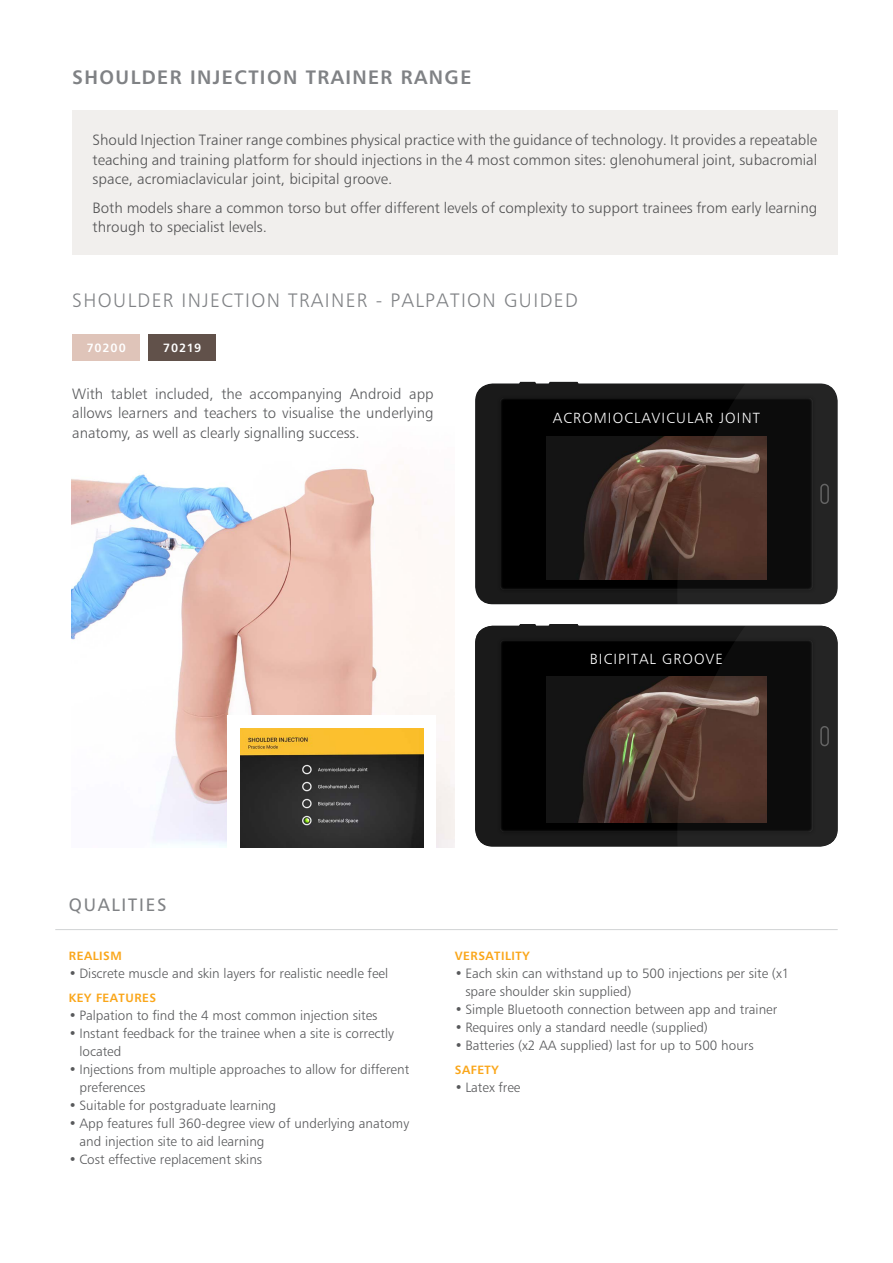
<style>
.page{position:relative;width:893px;height:1263px;background:#fff}
.page>*{position:absolute;margin:0;border:0;box-sizing:border-box;transform-origin:0 0}
.t1{font:19.5px "Humanist 777 BT Light B";letter-spacing:.07em;color:#808285}
.t2{font:19.5px "Humanist 777 BT Bold B";letter-spacing:.07em;color:#808285}
.t3{font:18px "Humanist 777 BT Roman B";letter-spacing:.1em;color:#808285}
.t4{font:15px/19.5px "Humanist 777 BT Light B";color:#58595b;text-align:justify}
.t5{font:14.7px "Humanist 777 BT Light B";letter-spacing:.075em;color:#fff}
.t6{font:13.5px/18px "Humanist 777 BT Light B";color:#58595b}
.t7{font:12px "Humanist 777 BT Bold B";letter-spacing:.04em;color:#faa61a}
.t8{font:12px "Humanist 777 BT Bold B";letter-spacing:.065em;color:#fff}
</style>
<div class="page">
<img style="left:71px;top:468px;width:384px;height:379px">
<div style="left:72px;top:111px;width:766px;height:144px;background:#f1efed"></div>
<div style="left:227px;top:715px;width:209px;height:145px;background:#fff"></div>
<img style="left:240px;top:728px;width:183px;height:119px">
<div style="left:72px;top:334px;width:68px;height:26px;background:#dfc4b9"></div>
<div style="left:148px;top:334px;width:68px;height:26px;background:#61514a"></div>
<svg style="left:475px;top:382px;width:202px;height:222px;background:#292929"></svg>
<svg style="left:475px;top:624px;width:348px;height:222px;background:#313131"></svg>
<div style="left:485px;top:387px;width:341px;height:204px;background:#fff;opacity:.3"></div>
<div style="left:485px;top:629px;width:341px;height:204px;background:#fff;opacity:.3"></div>
<img style="left:546px;top:436px;width:131px;height:143px">
<svg style="left:677px;top:383px;width:161px;height:221px;background:#302522"></svg>
<img style="left:546px;top:677px;width:131px;height:145px">
<svg style="left:677px;top:626px;width:161px;height:220px;background:#302521"></svg>
<hr style="left:55px;top:929px;width:783px;height:1px;background:#d1d3d4">
<h1 class="t2" style="left:72px;top:65px;width:401px">SHOULDER INJECTION TRAINER RANGE</h1>
<p class="t4" style="left:93px;top:130px;width:726px">Should Injection Trainer range combines physical practice with the guidance of technology. It provides a repeatable teaching and training platform for should injections in the 4 most common sites: glenohumeral joint, subacromial space, acromiaclavicular joint, bicipital groove.</p>
<p class="t4" style="left:93px;top:197px;width:726px">Both models share a common torso but offer different levels of complexity to support trainees from early learning through to specialist levels.</p>
<h1 class="t1" style="left:72px;top:288px;width:507px">SHOULDER INJECTION TRAINER - PALPATION GUIDED</h1>
<p class="t8" style="left:87px;top:340px;width:41px">70200</p>
<p class="t8" style="left:163px;top:340px;width:40px">70219</p>
<p class="t4" style="left:72px;top:383px;width:363px">With tablet included, the accompanying Android app allows learners and teachers to visualise the underlying anatomy, as well as clearly signalling success.</p>
<p class="t5" style="left:553px;top:408px;width:209px">ACROMIOCLAVICULAR JOINT</p>
<p class="t5" style="left:590px;top:650px;width:135px">BICIPITAL GROOVE</p>
<h2 class="t3" style="left:69px;top:893px;width:99px">QUALITIES</h2>
<p class="t7" style="left:69px;top:948px;width:54px">REALISM</p>
<p class="t6" style="left:69px;top:964px;width:321px">• Discrete muscle and skin layers for realistic needle feel</p>
<p class="t7" style="left:69px;top:990px;width:89px">KEY FEATURES</p>
<p class="t6" style="left:69px;top:1006px;width:310px">• Palpation to find the 4 most common injection sites</p>
<p class="t6" style="left:79px;top:1024px;width:316px;text-indent:-11px">• Instant feedback for the trainee when a site is correctly located</p>
<p class="t6" style="left:79px;top:1060px;width:331px;text-indent:-11px">• Injections from multiple approaches to allow for different preferences</p>
<p class="t6" style="left:69px;top:1096px;width:209px">• Suitable for postgraduate learning</p>
<p class="t6" style="left:79px;top:1114px;width:331px;text-indent:-11px">• App features full 360-degree view of underlying anatomy and injection site to aid learning</p>
<p class="t6" style="left:69px;top:1150px;width:195px">• Cost effective replacement skins</p>
<p class="t7" style="left:455px;top:948px;width:76px">VERSATILITY</p>
<p class="t6" style="left:465px;top:964px;width:325px;text-indent:-11px">• Each skin can withstand up to 500 injections per site (x1 spare shoulder skin supplied)</p>
<p class="t6" style="left:455px;top:1000px;width:324px">• Simple Bluetooth connection between app and trainer</p>
<p class="t6" style="left:455px;top:1018px;width:255px">• Requires only a standard needle (supplied)</p>
<p class="t6" style="left:455px;top:1036px;width:300px">• Batteries (x2 AA supplied) last for up to 500 hours</p>
<p class="t7" style="left:455px;top:1062px;width:45px">SAFETY</p>
<p class="t6" style="left:455px;top:1078px;width:67px">• Latex free</p>
</div>
